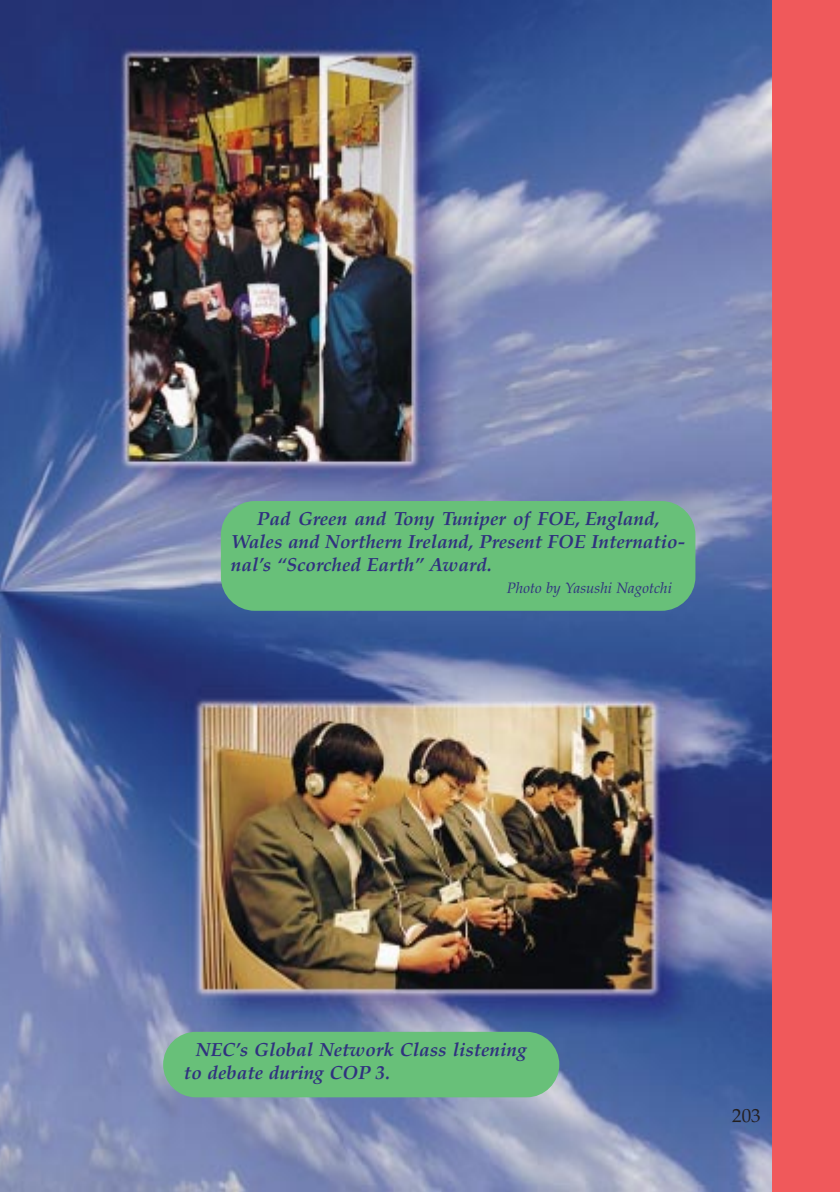
<style>
.page{position:relative;width:840px;height:1192px;background:#fff}
.page>*{position:absolute;margin:0;border:0;box-sizing:border-box;transform-origin:0 0}
.t1{font:italic 700 19px/22.8px "Palatino";color:#30317f}
.t2{font:19px "Palatino";color:#231f20}
.t3{font:italic 15px "Palatino";color:#30317f}
</style>
<div class="page">
<img style="left:0;top:0;width:772px;height:1192px">
<div style="left:772px;top:0;width:68px;height:1192px;background:#f0595b"></div>
<div style="left:163px;top:1032px;width:396px;height:65px;background:#68c079;border-radius:33px"></div>
<div style="left:221px;top:501px;width:474px;height:110px;background:#68c079;border-radius:34px"></div>
<p class="t1" style="left:231px;top:509px;width:456px;text-indent:26px">Pad Green and Tony Tuniper of FOE, England,<br>Wales and Northern Ireland, Present FOE Internatio&shy;nal’s “Scorched Earth” Award.</p>
<p class="t3" style="left:507px;top:582px;width:167px">Photo by Yasushi Nagotchi</p>
<p class="t1" style="left:184px;top:1040px;width:344px;text-indent:12px">NEC’s Global Network Class listening to debate during COP 3.</p>
<p class="t2" style="left:732px;top:1108px;width:30px">203</p>
</div>
